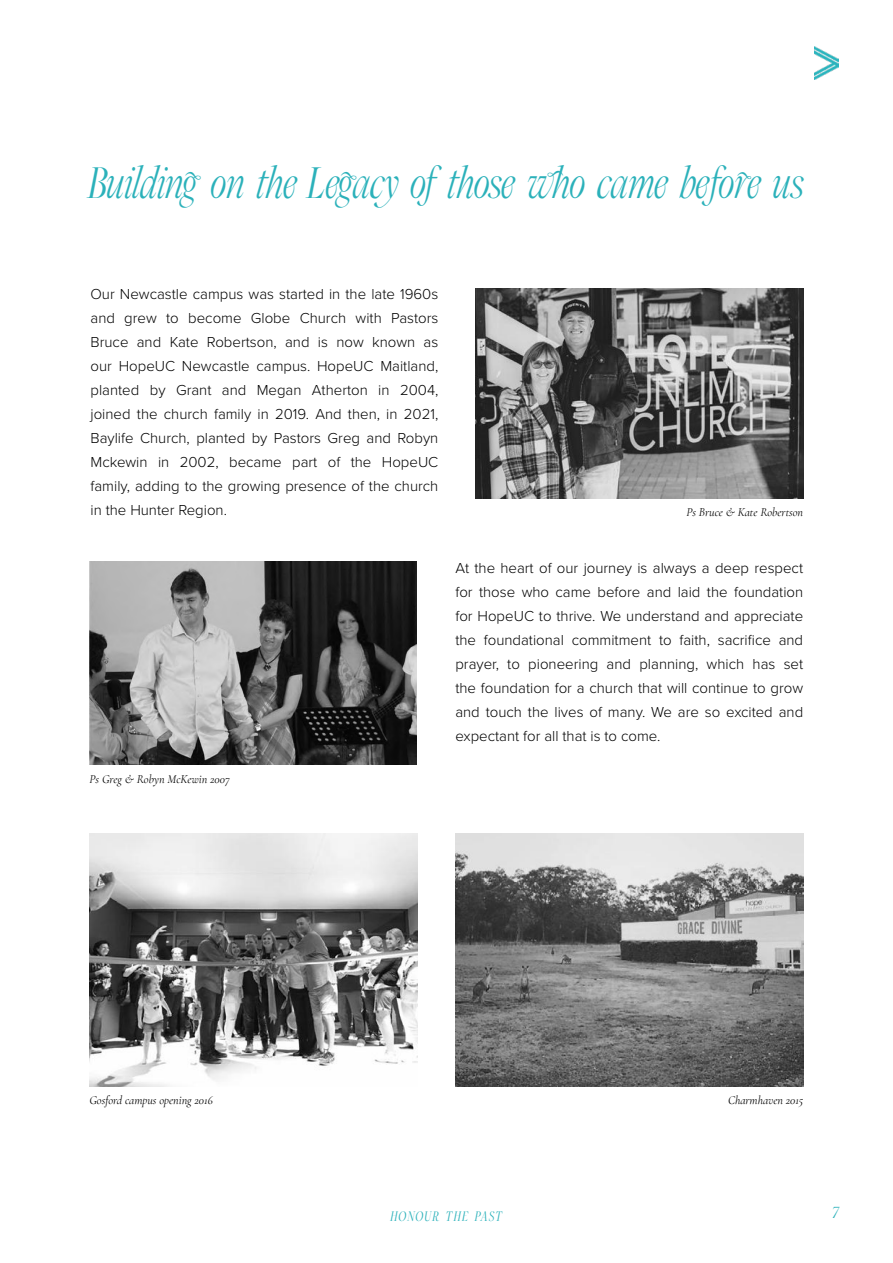
<style>
.page{position:relative;width:893px;height:1263px;background:#fff}
.page>*{position:absolute;margin:0;border:0;box-sizing:border-box;transform-origin:0 0}
.t1{font:italic 49.35px "Dark Paradise";color:#2bb1ba}
.t2{font:italic 18px "Dark Paradise";color:#2bb1ba}
.t3{font:italic 15.45px "Dark Paradise";letter-spacing:.095em;color:#2bb1ba}
.t4{font:300 15px/24px "Proxima Nova";color:#000;text-align:justify}
.t5{font:italic 12px "Cormorant Garamond";color:#000}
</style>
<div class="page">
<img style="left:815px;top:47px;width:23px;height:33px">
<img style="left:90px;top:561px;width:327px;height:203px">
<img style="left:476px;top:288px;width:327px;height:211px">
<img style="left:90px;top:834px;width:327px;height:252px">
<img style="left:455px;top:834px;width:348px;height:252px">
<h1 class="t1" style="left:90px;top:156px;width:715px">Building on the Legacy of those who came before us</h1>
<p class="t4" style="left:91px;top:281px;width:349px">Our Newcastle campus was started in the late 1960s and grew to become Globe Church with Pastors Bruce and Kate Robertson, and is now known as our HopeUC Newcastle campus. HopeUC Maitland, planted by Grant and Megan Atherton in 2004, joined the church family in 2019. And then, in 2021, Baylife Church, planted by Pastors Greg and Robyn Mckewin in 2002, became part of the HopeUC family, adding to the growing presence of the church in the Hunter Region.</p>
<p class="t5" style="left:686px;top:505px;width:118px">Ps Bruce &amp; Kate Robertson</p>
<p class="t5" style="left:90px;top:772px;width:142px">Ps Greg &amp; Robyn McKewin 2007</p>
<p class="t4" style="left:455px;top:555px;width:349px">At the heart of our journey is always a deep respect for those who came before and laid the foundation for HopeUC to thrive. We understand and appreciate the foundational commitment to faith, sacrifice and prayer, to pioneering and planning, which has set the foundation for a church that will continue to grow and touch the lives of many. We are so excited and expectant for all that is to come.</p>
<p class="t5" style="left:89px;top:1093px;width:125px">Gosford campus opening 2016</p>
<p class="t5" style="left:728px;top:1093px;width:77px">Charmhaven 2015</p>
<p class="t3" style="left:391px;top:1208px;width:113px">HONOUR THE PAST</p>
<p class="t2" style="left:832px;top:1203px;width:8px">7</p>
</div>
